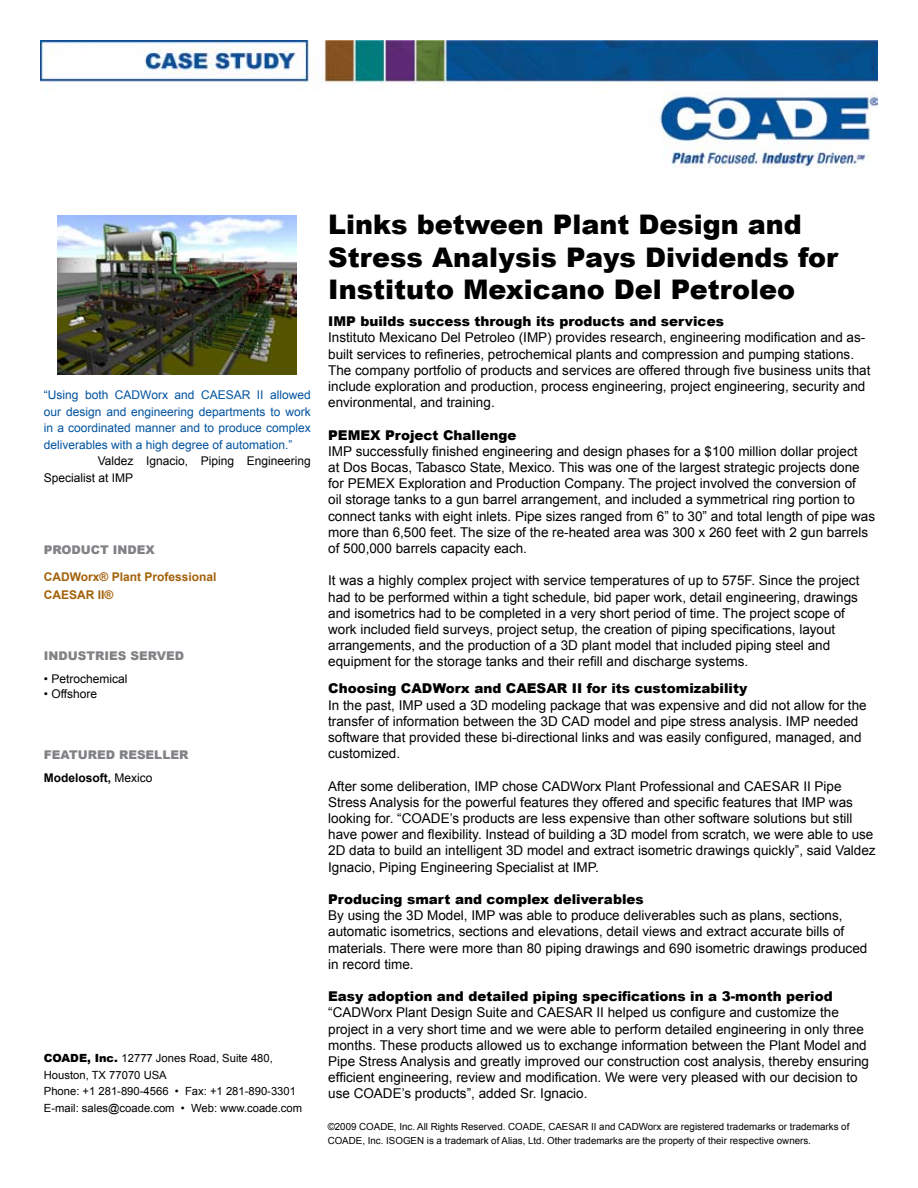
<style>
.page{position:relative;width:918px;height:1188px;background:#fff}
.page>*{position:absolute;margin:0;border:0;box-sizing:border-box;transform-origin:0 0}
.t1{font:900 27px/32.4px "Arial";color:#000}
.t2{font:13.5px/16.2px "Arial";color:#000}
.t3{font:900 13.5px "Arial";color:#000}
.t4{font:12px/16.5px "Arial";color:#00539f;text-align:justify}
.t5{font:12px/16.5px "Arial";color:#000}
.t6{font:900 12px/23.4px "Arial";color:#808285}
.t7{font:700 12px/18px "Arial";color:#a3610a}
.t8{font:11.25px/16.5px "Arial";color:#000}
.t9{font:9.75px/13.5px "Arial";color:#000}
.s1{font-weight:700;color:#000}
.s2{font-weight:400;color:#000}
.s3{font-weight:900}
</style>
<div class="page">
<img style="left:40px;top:40px;width:838px;height:128px">
<img style="left:57px;top:215px;width:239px;height:160px">
<p class="t4" style="left:44px;top:387px;width:268px">“Using both CADWorx and CAESAR II allowed our design and engineering departments to work in a coordinated manner and to produce complex deliverables with a high degree of automation.”</p>
<p class="t5" style="left:44px;top:453px;width:268px;text-indent:54px">Valdez Ignacio, Piping Engineering<br>Specialist at IMP</p>
<p class="t6" style="left:44px;top:537px;width:113px">PRODUCT INDEX</p>
<p class="t7" style="left:44px;top:568px;width:174px">CADWorx® Plant Professional<br>CAESAR II®</p>
<p class="t6" style="left:44px;top:644px;width:142px">INDUSTRIES SERVED</p>
<p class="t5" style="left:44px;top:671px;width:85px">• Petrochemical</p>
<p class="t5" style="left:44px;top:685px;width:55px">• Offshore</p>
<p class="t6" style="left:44px;top:743px;width:146px">FEATURED RESELLER<br><span class="s1">Modelosoft,</span> <span class="s2">Mexico</span></p>
<p class="t8" style="left:44px;top:1050px;width:260px"><span class="s3">COADE, Inc.</span> 12777 Jones Road, Suite 480, Houston, TX 77070 USA<br>Phone: +1 281-890-4566 • Fax: +1 281-890-3301<br>E-mail: sales@coade.com • Web: www.coade.com</p>
<h1 class="t1" style="left:328px;top:208px;width:511px">Links between Plant Design and<br>Stress Analysis Pays Dividends for<br>Instituto Mexicano Del Petroleo</h1>
<p class="t3" style="left:328px;top:312px;width:397px">IMP builds success through its products and services</p>
<p class="t2" style="left:328px;top:330px;width:544px">Instituto Mexicano Del Petroleo (IMP) provides research, engineering modification and as&shy;built services to refineries, petrochemical plants and compression and pumping stations.<br>The company portfolio of products and services are offered through five business units that include exploration and production, process engineering, project engineering, security and environmental, and training.</p>
<p class="t3" style="left:328px;top:425px;width:190px">PEMEX Project Challenge</p>
<p class="t2" style="left:328px;top:443px;width:549px">IMP successfully finished engineering and design phases for a $100 million dollar project<br>at Dos Bocas, Tabasco State, Mexico. This was one of the largest strategic projects done for PEMEX Exploration and Production Company. The project involved the conversion of<br>oil storage tanks to a gun barrel arrangement, and included a symmetrical ring portion to connect tanks with eight inlets. Pipe sizes ranged from 6” to 30” and total length of pipe was more than 6,500 feet. The size of the re-heated area was 300 x 260 feet with 2 gun barrels of 500,000 barrels capacity each.</p>
<p class="t2" style="left:328px;top:573px;width:533px">It was a highly complex project with service temperatures of up to 575F. Since the project had to be performed within a tight schedule, bid paper work, detail engineering, drawings and isometrics had to be completed in a very short period of time. The project scope of work included field surveys, project setup, the creation of piping specifications, layout arrangements, and the production of a 3D plant model that included piping steel and equipment for the storage tanks and their refill and discharge systems.</p>
<p class="t3" style="left:328px;top:679px;width:421px">Choosing CADWorx and CAESAR II for its customizability</p>
<p class="t2" style="left:328px;top:697px;width:540px">In the past, IMP used a 3D modeling package that was expensive and did not allow for the transfer of information between the 3D CAD model and pipe stress analysis. IMP needed software that provided these bi-directional links and was easily configured, managed, and customized.</p>
<p class="t2" style="left:328px;top:778px;width:549px">After some deliberation, IMP chose CADWorx Plant Professional and CAESAR II Pipe Stress Analysis for the powerful features they offered and specific features that IMP was looking for. “COADE’s products are less expensive than other software solutions but still have power and flexibility. Instead of building a 3D model from scratch, we were able to use 2D data to build an intelligent 3D model and extract isometric drawings quickly”, said Valdez Ignacio, Piping Engineering Specialist at IMP.</p>
<p class="t3" style="left:328px;top:889px;width:317px">Producing smart and complex deliverables</p>
<p class="t2" style="left:328px;top:908px;width:541px">By using the 3D Model, IMP was able to produce deliverables such as plans, sections, automatic isometrics, sections and elevations, detail views and extract accurate bills of materials. There were more than 80 piping drawings and 690 isometric drawings produced in record time.</p>
<p class="t3" style="left:328px;top:987px;width:506px">Easy adoption and detailed piping specifications in a 3-month period</p>
<p class="t2" style="left:328px;top:1005px;width:542px">“CADWorx Plant Design Suite and CAESAR II helped us configure and customize the project in a very short time and we were able to perform detailed engineering in only three months. These products allowed us to exchange information between the Plant Model and Pipe Stress Analysis and greatly improved our construction cost analysis, thereby ensuring efficient engineering, review and modification. We were very pleased with our decision to use COADE’s products”, added Sr. Ignacio.</p>
<p class="t9" style="left:328px;top:1120px;width:523px">©2009 COADE, Inc. All Rights Reserved. COADE, CAESAR II and CADWorx are registered trademarks or trademarks of<br>COADE, Inc. ISOGEN is a trademark of Alias, Ltd. Other trademarks are the property of their respective owners.</p>
</div>
